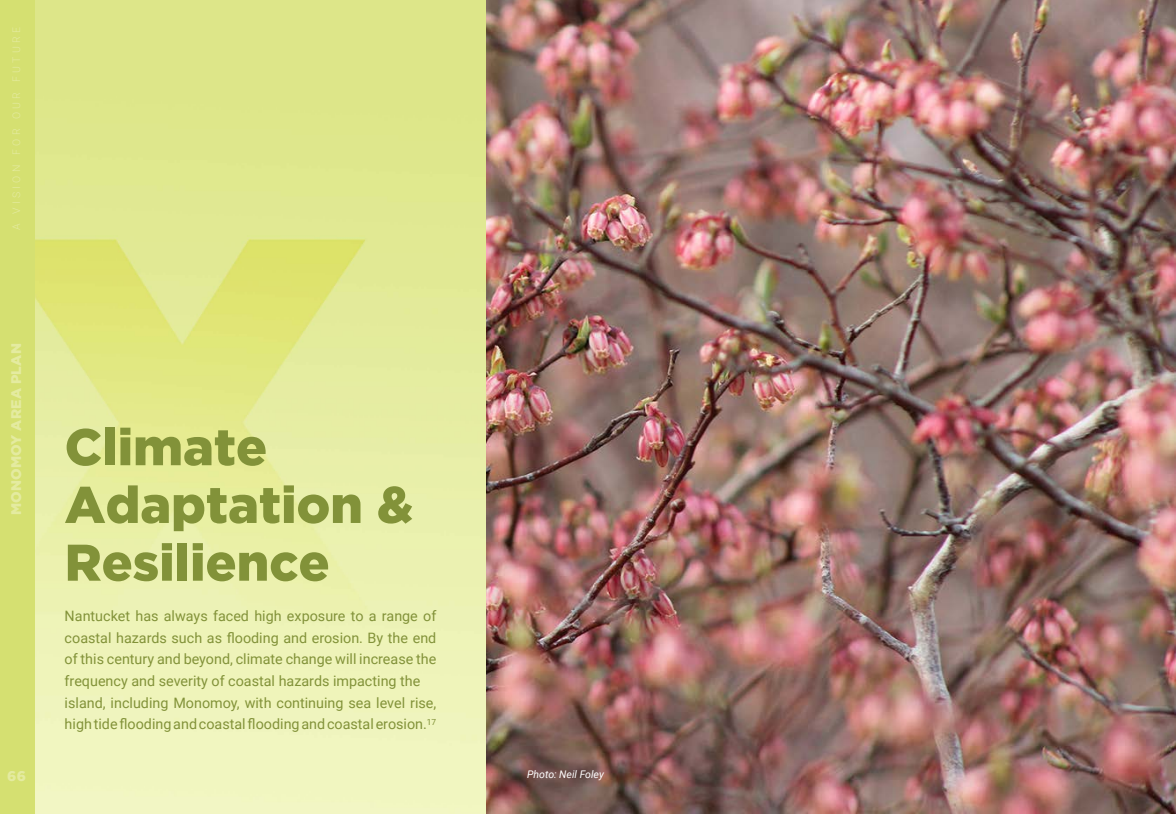
<style>
.page{position:relative;width:1176px;height:814px;background:#fff}
.page>*{position:absolute;margin:0;border:0;box-sizing:border-box;transform-origin:0 0}
.t1{font:900 51.45px/57.7px "Gotham";color:#829239}
.t2{font:14.35px/21.7px "Roboto";color:#829239}
.t3{font:900 14px "Gotham";letter-spacing:.015em;color:#e4eba0}
.t4{font:300 10.5px "Roboto";letter-spacing:.325em;color:#e4eba0}
.t5{font:italic 10.5px "Roboto";color:#fff}
</style>
<div class="page">
<img style="left:35px;top:0;width:1141px;height:814px">
<div style="left:0;top:0;width:35px;height:814px;background:#d5e071"></div>
<p class="t4" style="left:9px;top:230px;width:205px;rotate:-90deg">A VISION FOR OUR FUTURE</p>
<p class="t3" style="left:8px;top:515px;width:173px;rotate:-90deg">MONOMOY AREA PLAN</p>
<p class="t3" style="left:7px;top:768px;width:20px">66</p>
<h1 class="t1" style="left:65px;top:417px;width:350px">Climate<br>Adaptation &amp;<br>Resilience</h1>
<p class="t2" style="left:65px;top:604px;width:373px">Nantucket has always faced high exposure to a range of coastal hazards such as flooding and erosion. By the end of this century and beyond, climate change will increase the frequency and severity of coastal hazards impacting the island, including Monomoy, with continuing sea level rise, high tide flooding and coastal flooding and coastal erosion.<sup>17</sup></p>
<p class="t5" style="left:527px;top:766px;width:78px">Photo: Neil Foley</p>
</div>
